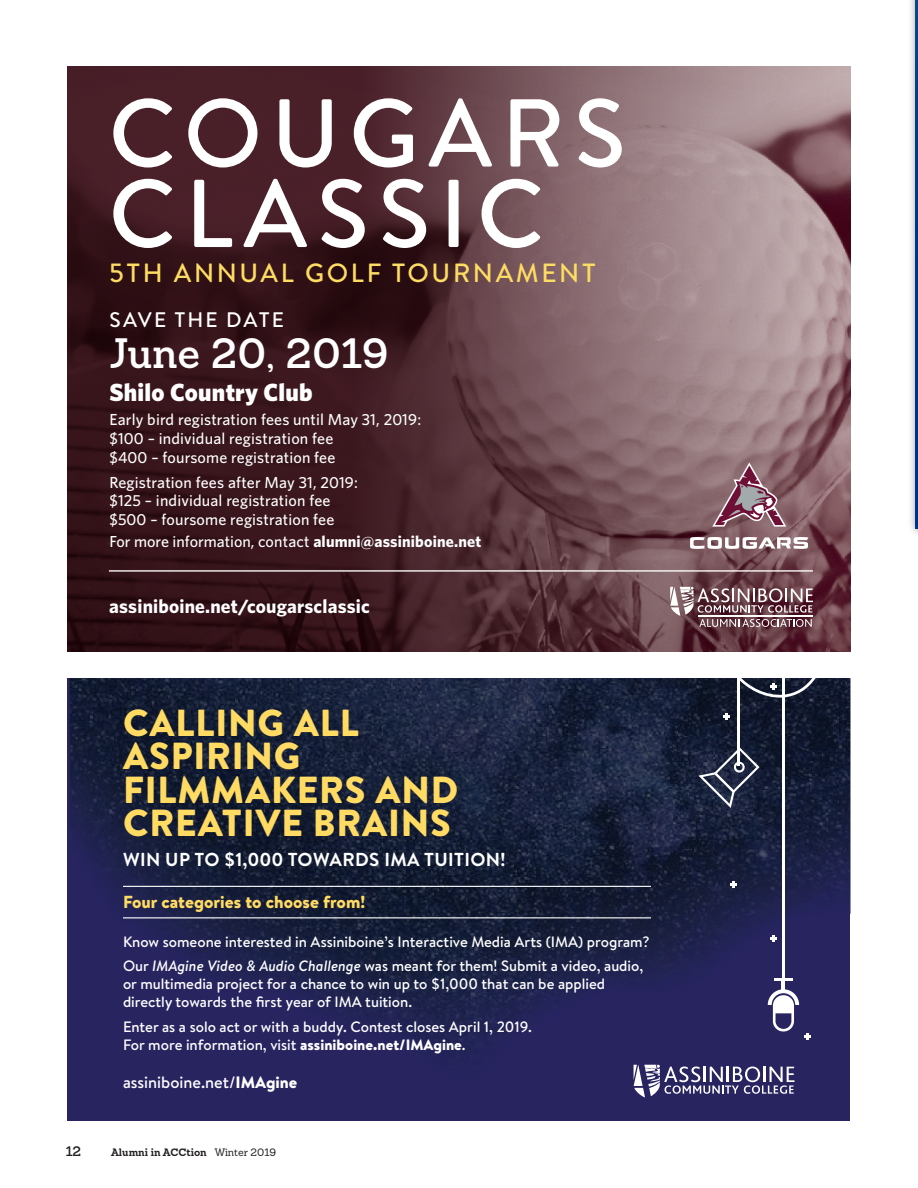
<style>
.page{position:relative;width:918px;height:1188px;background:#fff}
.page>*{position:absolute;margin:0;border:0;box-sizing:border-box;transform-origin:0 0}
.t1{font:500 96.15px/80.4px "Brandon Text";letter-spacing:.1em;color:#fff}
.t2{font:600 41.4px "Sanchez";color:#fff}
.t3{font:900 37.65px/33.3px "Brandon Text";letter-spacing:.02em;color:#ffdb63}
.t4{font:500 26.4px "Brandon Text";letter-spacing:.1em;color:#fddc63}
.t5{font:900 24.9px "Whitney";letter-spacing:.01em;color:#fff}
.t6{font:500 21px "Brandon Text";letter-spacing:.1em;color:#fff}
.t7{font:700 19.35px "Whitney";letter-spacing:.01em;color:#fff}
.t8{font:700 18.75px "Brandon Text";letter-spacing:.02em;color:#fff}
.t9{font:900 17.4px "Brandon Text";color:#ffdb63}
.t10{font:500 16.5px "Brandon Text";color:#fff}
.t11{font:500 16.05px/18.6px "Whitney";letter-spacing:.01em;color:#fff}
.t12{font:500 15px/18px "Brandon Text";color:#fff}
.t13{font:600 13.5px "Sanchez";color:#231f20}
.t14{font:700 10.5px "Sanchez";color:#231f20}
.s1{font-weight:700}
.s2{font-style:italic}
.s3{font-weight:900}
.s4{font-weight:400}
</style>
<div class="page">
<div style="left:908px;top:0;width:10px;height:537px;background:#231f20;opacity:.4"></div>
<svg style="left:916px;top:0;width:2px;height:529px"></svg>
<svg style="left:67px;top:66px;width:783px;height:585px;background:#603e44"></svg>
<svg style="left:690px;top:537px;width:118px;height:12px"></svg>
<svg style="left:712px;top:463px;width:74px;height:64px;background:#946d78"></svg>
<svg style="left:670px;top:587px;width:143px;height:40px"></svg>
<hr style="left:109px;top:570px;width:704px;height:2px;background:#fff">
<div style="left:68px;top:678px;width:782px;height:442px;background:#282460"></div>
<img style="left:70px;top:678px;width:780px;height:311px">
<img style="left:300px;top:989px;width:359px;height:82px">
<img style="left:415px;top:1069px;width:90px;height:2px">
<svg style="left:634px;top:1065px;width:160px;height:33px"></svg>
<svg style="left:723px;top:713px;width:7px;height:6px"></svg>
<svg style="left:731px;top:882px;width:6px;height:6px"></svg>
<svg style="left:770px;top:936px;width:6px;height:6px"></svg>
<hr style="left:782px;top:675px;width:3px;height:303px;background:#fff">
<svg style="left:805px;top:1033px;width:6px;height:7px"></svg>
<svg style="left:768px;top:978px;width:31px;height:54px"></svg>
<hr style="left:737px;top:676px;width:3px;height:89px;background:#fff">
<svg style="left:736px;top:678px;width:81px;height:20px;background:#494e5e"></svg>
<svg style="left:698px;top:747px;width:62px;height:61px;background:#3a4258"></svg>
<hr style="left:123px;top:917px;width:528px;height:1px;background:#fff">
<hr style="left:123px;top:886px;width:528px;height:1px;background:#fff">
<h1 class="t1" style="left:109px;top:91px;width:519px">COUGARS<br>CLASSIC</h1>
<h3 class="t4" style="left:109px;top:255px;width:488px">5TH ANNUAL GOLF TOURNAMENT</h3>
<h3 class="t6" style="left:110px;top:305px;width:176px">SAVE THE DATE</h3>
<h2 class="t2" style="left:109px;top:326px;width:281px">June 20, 2019</h2>
<h3 class="t5" style="left:109px;top:375px;width:205px">Shilo Country Club</h3>
<p class="t11" style="left:109px;top:410px;width:313px">Early bird registration fees until May 31, 2019: $100 – individual registration fee<br>$400 – foursome registration fee</p>
<p class="t11" style="left:109px;top:473px;width:250px">Registration fees after May 31, 2019: $125 – individual registration fee $500 – foursome registration fee</p>
<p class="t11" style="left:109px;top:532px;width:373px">For more information, contact <span class="s1">alumni@assiniboine.net</span></p>
<p class="t7" style="left:109px;top:593px;width:262px">assiniboine.net/cougarsclassic</p>
<h3 class="t3" style="left:123px;top:706px;width:337px">CALLING ALL<br>ASPIRING<br>FILMMAKERS AND<br>CREATIVE BRAINS</h3>
<p class="t8" style="left:123px;top:846px;width:384px">WIN UP TO $1,000 TOWARDS IMA TUITION!</p>
<p class="t9" style="left:123px;top:890px;width:244px">Four categories to choose from!</p>
<p class="t12" style="left:123px;top:929px;width:528px;line-height:24.8px">Know someone interested in Assiniboine’s Interactive Media Arts (IMA) program?<br>Our <span class="s2">IMAgine Video &amp; Audio Challenge</span> was meant for them! Submit a video, audio,</p>
<p class="t12" style="left:123px;top:975px;width:484px">or multimedia project for a chance to win up to $1,000 that can be applied directly towards the first year of IMA tuition.</p>
<p class="t12" style="left:123px;top:1018px;width:411px">Enter as a solo act or with a buddy. Contest closes April 1, 2019.<br>For more information, visit <span class="s3">assiniboine.net/IMAgine</span>.</p>
<p class="t10" style="left:123px;top:1071px;width:176px">assiniboine.net/<span class="s3">IMAgine</span></p>
<p class="t13" style="left:66px;top:1142px;width:17px">12</p>
<p class="t14" style="left:111px;top:1145px;width:166px">Alumni in ACCtion <span class="s4">Winter 2019</span></p>
</div>
